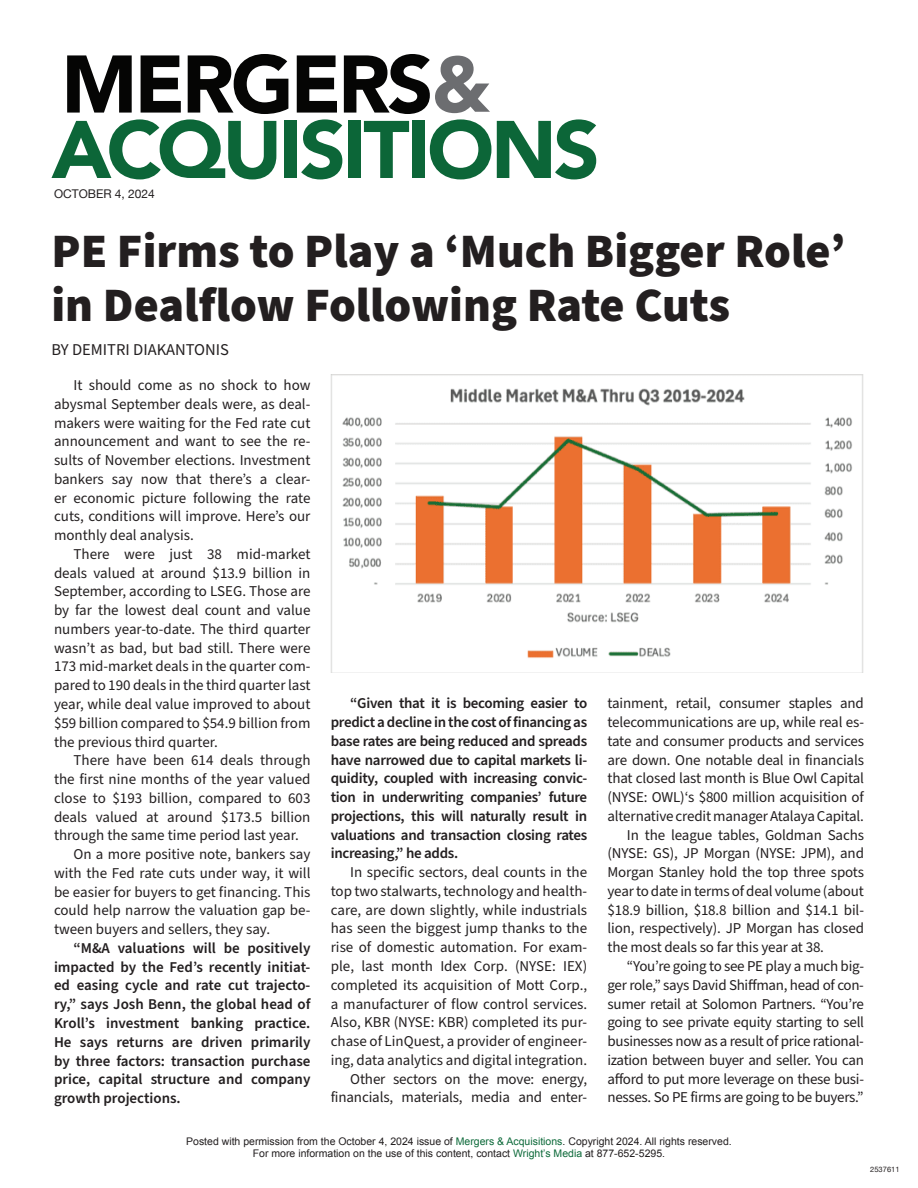
<style>
.page{position:relative;width:918px;height:1188px;background:#fff}
.page>*{position:absolute;margin:0;border:0;box-sizing:border-box;transform-origin:0 0}
.t1{font:900 48px/54px "Source Sans Pro";color:#231f20}
.t2{font:16.5px "Source Sans Pro";color:#231f20}
.t3{font:15px/18.8px "Source Sans Pro";letter-spacing:-.01em;color:#231f20;text-align:justify}
.t4{font:600 15px/18.8px "Source Sans Pro";letter-spacing:-.02em;color:#231f20;text-align:justify}
.t5{font:12px "Helvetica Neue";color:#231f20}
.t6{font:10.5px/12px "Arial";color:#231f20;text-align:center}
.t7{font:7.5px "Helvetica Neue";letter-spacing:.005em;color:#231f20}
.s1{color:#0c6939}
</style>
<div class="page">
<svg style="left:51px;top:54px;width:237px;height:125px"></svg>
<div style="left:285px;top:121px;width:12px;height:57px;background:#0c6638"></div>
<svg style="left:497px;top:119px;width:99px;height:60px"></svg>
<svg style="left:297px;top:54px;width:194px;height:125px"></svg>
<img style="left:331px;top:375px;width:532px;height:298px">
<p class="t5" style="left:54px;top:185px;width:102px">OCTOBER 4, 2024</p>
<h1 class="t1" style="left:51px;top:225px;width:796px">PE Firms to Play a ‘Much Bigger Role’ in Dealflow Following Rate Cuts</h1>
<p class="t2" style="left:51px;top:339px;width:179px">BY DEMITRI DIAKANTONIS</p>
<p class="t3" style="left:54px;top:376px;width:258px;text-indent:20px">It should come as no shock to how abysmal September deals were, as deal&shy;makers were waiting for the Fed rate cut announcement and want to see the re&shy;sults of November elections. Investment bankers say now that there’s a clear&shy;er economic picture following the rate cuts, conditions will improve. Here’s our monthly deal analysis.</p>
<p class="t3" style="left:54px;top:545px;width:258px;text-indent:20px">There were just 38 mid-market deals valued at around $13.9 billion in September, according to LSEG. Those are by far the lowest deal count and value numbers year-to-date. The third quarter wasn’t as bad, but bad still. There were 173 mid-market deals in the quarter com&shy;pared to 190 deals in the third quarter last year, while deal value improved to about $59 billion compared to $54.9 billion from the previous third quarter.</p>
<p class="t3" style="left:74px;top:751px;width:238px">There have been 614 deals through</p>
<p class="t3" style="left:54px;top:770px;width:258px">the first nine months of the year valued</p>
<p class="t3" style="left:54px;top:789px;width:258px">close to $193 billion, compared to 603</p>
<p class="t3" style="left:54px;top:808px;width:258px">deals valued at around $173.5 billion</p>
<p class="t3" style="left:54px;top:826px;width:246px">through the same time period last year.</p>
<p class="t3" style="left:74px;top:845px;width:238px">On a more positive note, bankers say</p>
<p class="t3" style="left:54px;top:864px;width:258px">with the Fed rate cuts under way, it will</p>
<p class="t3" style="left:54px;top:883px;width:258px">be easier for buyers to get financing. This</p>
<p class="t3" style="left:54px;top:902px;width:258px">could help narrow the valuation gap be-</p>
<p class="t3" style="left:54px;top:920px;width:218px">tween buyers and sellers, they say.</p>
<p class="t4" style="left:54px;top:939px;width:258px;text-indent:20px">“M&amp;A valuations will be positively impacted by the Fed’s recently initiat&shy;ed easing cycle and rate cut trajecto&shy;ry,” says Josh Benn, the global head of Kroll’s investment banking practice.<br>He says returns are driven primarily by three factors: transaction purchase price, capital structure and company growth projections.</p>
<p class="t4" style="left:331px;top:694px;width:258px;text-indent:20px">“Given that it is becoming easier to predict a decline in the cost of financing as base rates are being reduced and spreads have narrowed due to capital markets li&shy;quidity, coupled with increasing convic&shy;tion in underwriting companies’ future projections, this will naturally result in valuations and transaction closing rates increasing,” he adds.</p>
<p class="t3" style="left:331px;top:863px;width:258px;text-align:right">In specific sectors, deal counts in the top two stalwarts, technology and health&shy;care, are down slightly, while industrials has seen the biggest jump thanks to the rise of domestic automation. For exam&shy;ple, last month Idex Corp. (NYSE: IEX) completed its acquisition of Mott Corp., a manufacturer of flow control services.<br>Also, KBR (NYSE: KBR) completed its pur&shy;chase of LinQuest, a provider of engineer&shy;ing, data analytics and digital integration.<br>Other sectors on the move: energy, financials, materials, media and enter-</p>
<p class="t3" style="left:607px;top:694px;width:258px">tainment, retail, consumer staples and</p>
<p class="t3" style="left:607px;top:713px;width:258px">telecommunications are up, while real es-</p>
<p class="t3" style="left:607px;top:732px;width:258px">tate and consumer products and services</p>
<p class="t3" style="left:607px;top:751px;width:258px">are down. One notable deal in financials</p>
<p class="t3" style="left:607px;top:769px;width:258px">that closed last month is Blue Owl Capital</p>
<p class="t3" style="left:607px;top:788px;width:258px">(NYSE: OWL)‘s $800 million acquisition of</p>
<p class="t3" style="left:607px;top:807px;width:258px">alternative credit manager Atalaya Capital.</p>
<p class="t3" style="left:627px;top:826px;width:239px">In the league tables, Goldman Sachs</p>
<p class="t3" style="left:607px;top:845px;width:258px">(NYSE: GS), JP Morgan (NYSE: JPM), and</p>
<p class="t3" style="left:607px;top:863px;width:258px">Morgan Stanley hold the top three spots</p>
<p class="t3" style="left:607px;top:882px;width:258px">year to date in terms of deal volume (about</p>
<p class="t3" style="left:607px;top:901px;width:258px">$18.9 billion, $18.8 billion and $14.1 bil-</p>
<p class="t3" style="left:607px;top:920px;width:258px">lion, respectively). JP Morgan has closed</p>
<p class="t3" style="left:607px;top:938px;width:218px">the most deals so far this year at 38.</p>
<p class="t3" style="left:627px;top:957px;width:239px">“You’re going to see PE play a much big-</p>
<p class="t3" style="left:607px;top:976px;width:258px">ger role,” says David Shiffman, head of con-</p>
<p class="t3" style="left:607px;top:995px;width:258px">sumer retail at Solomon Partners. “You’re</p>
<p class="t3" style="left:607px;top:1013px;width:258px">going to see private equity starting to sell</p>
<p class="t3" style="left:607px;top:1032px;width:258px">businesses now as a result of price rational-</p>
<p class="t3" style="left:607px;top:1051px;width:258px">ization between buyer and seller. You can</p>
<p class="t3" style="left:607px;top:1070px;width:258px">afford to put more leverage on these busi-</p>
<p class="t3" style="left:607px;top:1088px;width:258px">nesses. So PE firms are going to be buyers.”</p>
<p class="t6" style="left:186px;top:1135px;width:547px">Posted with permission from the October 4, 2024 issue of <span class="s1">Mergers &amp; Acquisitions</span>. Copyright 2024. All rights reserved.<br>For more information on the use of this content, contact <span class="s1">Wright’s Media</span> at 877-652-5295.</p>
<p class="t7" style="left:870px;top:1164px;width:31px">2537611</p>
</div>
